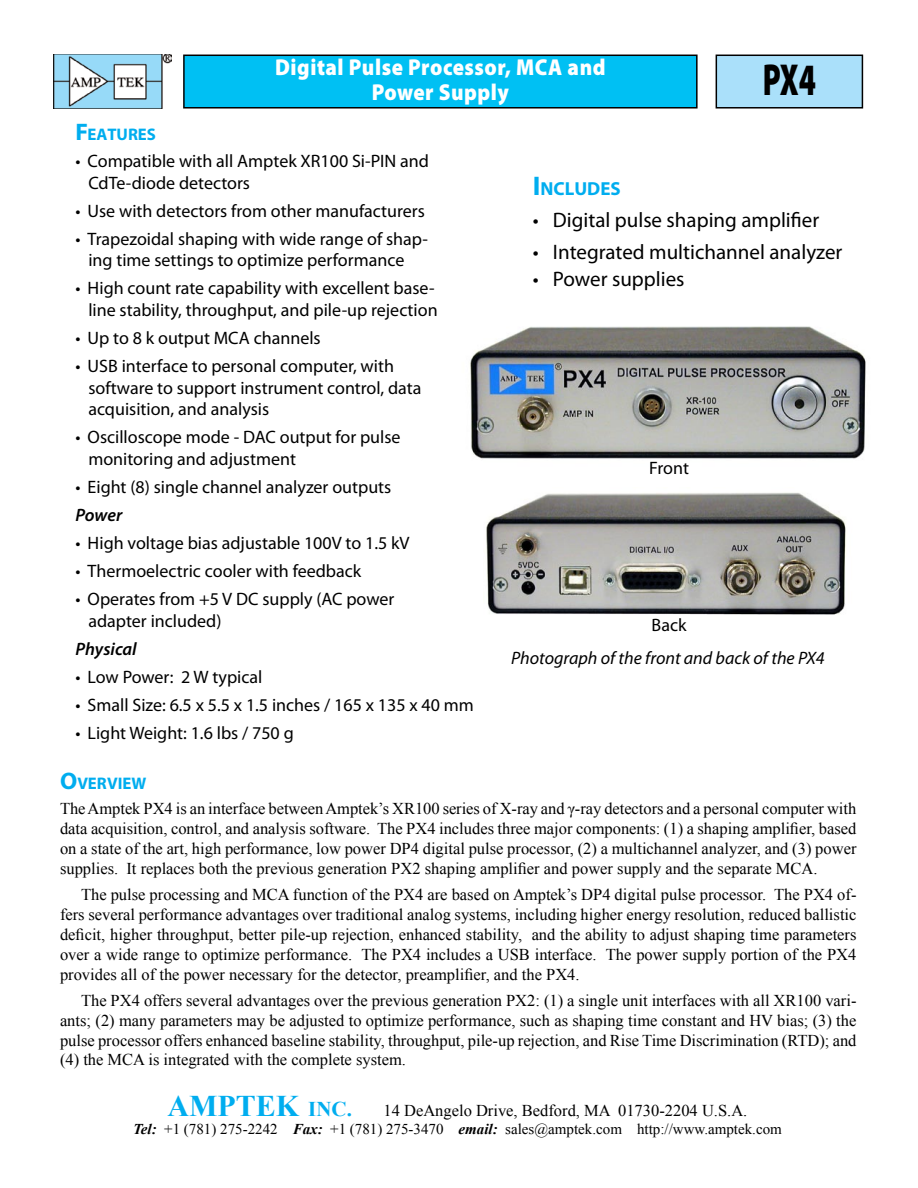
<style>
.page{position:relative;width:918px;height:1188px;background:#fff}
.page>*{position:absolute;margin:0;border:0;box-sizing:border-box;transform-origin:0 0}
.t1{font:900 45px "Myriad Pro";color:#000;scale:.67 1}
.t2{font:700 30px "Times New Roman";color:#00adef}
.t3{font:900 23.1px/25.2px "Myriad Pro";letter-spacing:.025em;color:#fff;text-align:center;scale:.91 1}
.t4{font:21px "Myriad Pro";color:#000}
.t5{font:700 18.9px "Myriad Pro";color:#00adef}
.t6{font:18px/21.6px "Myriad Pro";color:#000}
.t7{font:italic 18px "Myriad Pro";color:#000}
.t8{font:italic 600 18px "Myriad Pro";letter-spacing:-.005em;color:#000}
.t9{font:700 16.8px "Myriad Pro";color:#00adef}
.t10{font:16.5px/19.8px "Times New Roman";color:#000;text-align:justify}
.t11{font:15px "Times New Roman";color:#000}
.s1{font-size:24px}
.s2{font-size:27px}
.s3{font-size:21px}
.s4{font-weight:700;font-style:italic}
</style>
<div class="page">
<div style="left:716px;top:55px;width:146px;height:53px;background:#aae0fa"></div>
<div style="left:716px;top:55px;width:147px;height:54px;border:2px solid #000"></div>
<img style="left:53px;top:54px;width:118px;height:55px">
<div style="left:184px;top:55px;width:513px;height:53px;background:#00c0f3"></div>
<div style="left:183px;top:55px;width:515px;height:54px;border:2px solid #000"></div>
<img style="left:486px;top:492px;width:360px;height:123px">
<img style="left:470px;top:326px;width:396px;height:133px">
<h3 class="t3" style="left:275px;top:54px;width:365px">Digital Pulse Processor, MCA and<br>Power Supply</h3>
<h1 class="t1" style="left:763px;top:50px;width:81px">PX4</h1>
<p class="t9" style="left:76px;top:123px;width:82px"><span class="s1">F</span>EATURES</p>
<p class="t6" style="left:88px;top:150px;width:342px;text-indent:-13px">• Compatible with all Amptek XR100 Si-PIN and<br>CdTe-diode detectors</p>
<p class="t6" style="left:76px;top:200px;width:351px">• Use with detectors from other manufacturers</p>
<p class="t6" style="left:88px;top:228px;width:341px;text-indent:-13px">• Trapezoidal shaping with wide range of shap&shy;ing time settings to optimize performance</p>
<p class="t6" style="left:76px;top:277px;width:364px;text-align:right">• High count rate capability with excellent base&shy;line stability, throughput, and pile-up rejection</p>
<p class="t6" style="left:76px;top:327px;width:247px">• Up to 8 k output MCA channels</p>
<p class="t6" style="left:88px;top:355px;width:335px;text-indent:-13px">• USB interface to personal computer, with software to support instrument control, data acquisition, and analysis</p>
<p class="t6" style="left:88px;top:426px;width:314px;text-indent:-13px">• Oscilloscope mode - DAC output for pulse monitoring and adjustment</p>
<p class="t6" style="left:76px;top:476px;width:317px">• Eight (8) single channel analyzer outputs</p>
<p class="t8" style="left:76px;top:504px;width:48px">Power</p>
<p class="t6" style="left:76px;top:532px;width:336px">• High voltage bias adjustable 100V to 1.5 kV</p>
<p class="t6" style="left:76px;top:560px;width:287px">• Thermoelectric cooler with feedback</p>
<p class="t6" style="left:88px;top:588px;width:307px;text-indent:-13px">• Operates from +5 V DC supply (AC power adapter included)</p>
<p class="t8" style="left:76px;top:637px;width:63px">Physical</p>
<p class="t6" style="left:76px;top:666px;width:188px">• Low Power: 2 W typical</p>
<p class="t6" style="left:76px;top:694px;width:400px">• Small Size: 6.5 x 5.5 x 1.5 inches / 165 x 135 x 40 mm</p>
<p class="t6" style="left:76px;top:722px;width:220px">• Light Weight: 1.6 lbs / 750 g</p>
<p class="t9" style="left:60px;top:773px;width:88px"><span class="s1">O</span>VERVIEW</p>
<p class="t10" style="left:60px;top:799px;width:798px">The Amptek PX4 is an interface between Amptek’s XR100 series of X-ray and γ-ray detectors and a personal computer with data acquisition, control, and analysis software. The PX4 includes three major components: (1) a shaping amplifier, based on a state of the art, high performance, low power DP4 digital pulse processor, (2) a multichannel analyzer, and (3) power supplies. It replaces both the previous generation PX2 shaping amplifier and power supply and the separate MCA.</p>
<p class="t10" style="left:60px;top:885px;width:798px;text-indent:21px">The pulse processing and MCA function of the PX4 are based on Amptek’s DP4 digital pulse processor. The PX4 of&shy;fers several performance advantages over traditional analog systems, including higher energy resolution, reduced ballistic deficit, higher throughput, better pile-up rejection, enhanced stability, and the ability to adjust shaping time parameters over a wide range to optimize performance. The PX4 includes a USB interface. The power supply portion of the PX4 provides all of the power necessary for the detector, preamplifier, and the PX4.</p>
<p class="t10" style="left:60px;top:990px;width:798px;text-indent:21px">The PX4 offers several advantages over the previous generation PX2: (1) a single unit interfaces with all XR100 vari&shy;ants; (2) many parameters may be adjusted to optimize performance, such as shaping time constant and HV bias; (3) the pulse processor offers enhanced baseline stability, throughput, pile-up rejection, and Rise Time Discrimination (RTD); and (4) the MCA is integrated with the complete system.</p>
<p class="t5" style="left:533px;top:176px;width:90px"><span class="s2">I</span> NCLUDES</p>
<p class="t4" style="left:533px;top:207px;width:288px">• Digital pulse shaping amplifier</p>
<p class="t4" style="left:533px;top:239px;width:311px">• Integrated multichannel analyzer</p>
<p class="t4" style="left:533px;top:266px;width:153px">• Power supplies</p>
<p class="t6" style="left:649px;top:457px;width:41px">Front</p>
<p class="t6" style="left:652px;top:614px;width:36px">Back</p>
<p class="t7" style="left:511px;top:647px;width:315px">Photograph of the front and back of the PX4</p>
<h2 class="t2" style="left:168px;top:1085px;width:186px">AMPTEK <span class="s3">INC.</span></h2>
<p class="t10" style="left:384px;top:1100px;width:365px">14 DeAngelo Drive, Bedford, MA 01730-2204 U.S.A.</p>
<p class="t11" style="left:133px;top:1119px;width:650px"><span class="s4">Tel:</span> +1 (781) 275-2242 <span class="s4">Fax:</span> +1 (781) 275-3470 <span class="s4">email:</span> sales@amptek.com http://www.amptek.com</p>
</div>
